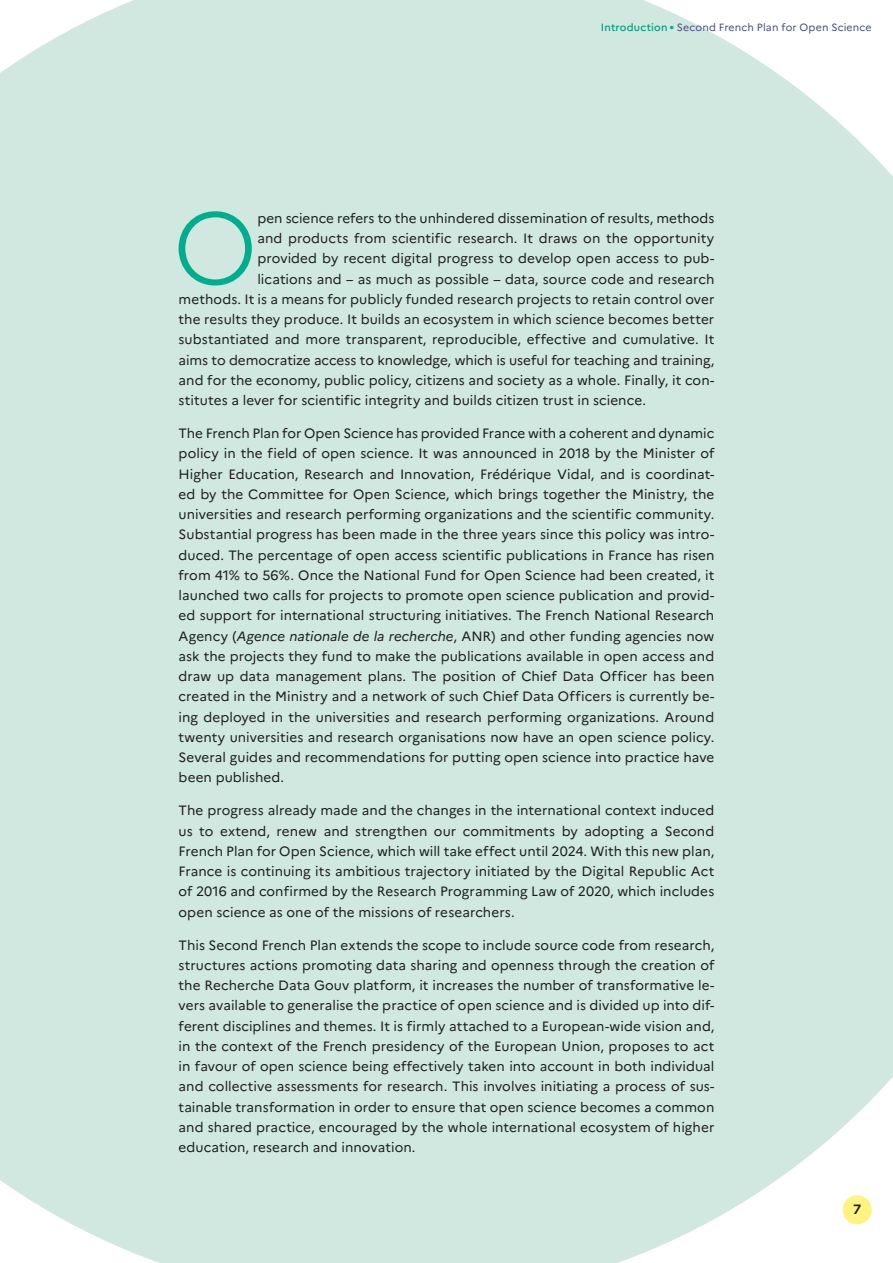
<style>
.page{position:relative;width:893px;height:1263px;background:#d0e8df}
.page>*{position:absolute;margin:0;border:0;box-sizing:border-box;transform-origin:0 0}
.t1{font:300 100.35px "Marianne";color:#00ad8e}
.t2{font:13.5px/20.2px "Marianne";letter-spacing:.005em;color:#1d1d1b;text-align:justify}
.t3{font:700 13.5px "Marianne";color:#1d1d1b}
.t4{font:10.5px "Marianne";letter-spacing:.015em;color:#464e7b}
.s1{font-weight:500;color:#00ad8e}
.s2{font-size:13.5px;color:#00ad8e}
.s3{font-style:italic}
</style>
<div class="page">
<p class="t4" style="left:601px;top:21px;width:272px"><span class="s1">Introduction</span> <span class="s2">•</span> Second French Plan for Open Science</p>
<h1 class="t1" style="left:173px;top:187px;width:86px">O</h1>
<p class="t2" style="left:257px;top:208px;width:458px">pen science refers to the unhindered dissemination of results, methods</p>
<p class="t2" style="left:257px;top:228px;width:458px">and products from scientific research. It draws on the opportunity</p>
<p class="t2" style="left:257px;top:248px;width:458px">provided by recent digital progress to develop open access to pub-</p>
<p class="t2" style="left:257px;top:269px;width:458px">lications and – as much as possible – data, source code and research</p>
<p class="t2" style="left:179px;top:289px;width:537px">methods. It is a means for publicly funded research projects to retain control over</p>
<p class="t2" style="left:179px;top:309px;width:537px">the results they produce. It builds an ecosystem in which science becomes better</p>
<p class="t2" style="left:179px;top:329px;width:537px">substantiated and more transparent, reproducible, effective and cumulative. It</p>
<p class="t2" style="left:179px;top:350px;width:537px">aims to democratize access to knowledge, which is useful for teaching and training,</p>
<p class="t2" style="left:179px;top:370px;width:537px">and for the economy, public policy, citizens and society as a whole. Finally, it con-</p>
<p class="t2" style="left:179px;top:390px;width:469px">stitutes a lever for scientific integrity and builds citizen trust in science.</p>
<p class="t2" style="left:179px;top:423px;width:537px">The French Plan for Open Science has provided France with a coherent and dynamic policy in the field of open science. It was announced in 2018 by the Minister of Higher Education, Research and Innovation, Frédérique Vidal, and is coordinat&shy;ed by the Committee for Open Science, which brings together the Ministry, the universities and research performing organizations and the scientific community.<br>Substantial progress has been made in the three years since this policy was intro&shy;duced. The percentage of open access scientific publications in France has risen from 41% to 56%. Once the National Fund for Open Science had been created, it launched two calls for projects to promote open science publication and provid&shy;ed support for international structuring initiatives. The French National Research Agency (<span class="s3">Agence nationale de la recherche</span>, ANR) and other funding agencies now ask the projects they fund to make the publications available in open access and draw up data management plans. The position of Chief Data Officer has been created in the Ministry and a network of such Chief Data Officers is currently be&shy;ing deployed in the universities and research performing organizations. Around twenty universities and research organisations now have an open science policy.<br>Several guides and recommendations for putting open science into practice have been published.</p>
<p class="t2" style="left:179px;top:800px;width:537px">The progress already made and the changes in the international context induced us to extend, renew and strengthen our commitments by adopting a Second French Plan for Open Science, which will take effect until 2024. With this new plan, France is continuing its ambitious trajectory initiated by the Digital Republic Act of 2016 and confirmed by the Research Programming Law of 2020, which includes open science as one of the missions of researchers.</p>
<p class="t2" style="left:179px;top:935px;width:537px">This Second French Plan extends the scope to include source code from research, structures actions promoting data sharing and openness through the creation of the Recherche Data Gouv platform, it increases the number of transformative le&shy;vers available to generalise the practice of open science and is divided up into dif&shy;ferent disciplines and themes. It is firmly attached to a European-wide vision and, in the context of the French presidency of the European Union, proposes to act in favour of open science being effectively taken into account in both individual and collective assessments for research. This involves initiating a process of sus&shy;tainable transformation in order to ensure that open science becomes a common and shared practice, encouraged by the whole international ecosystem of higher education, research and innovation.</p>
<p class="t3" style="left:853px;top:1201px;width:10px">7</p>
</div>
